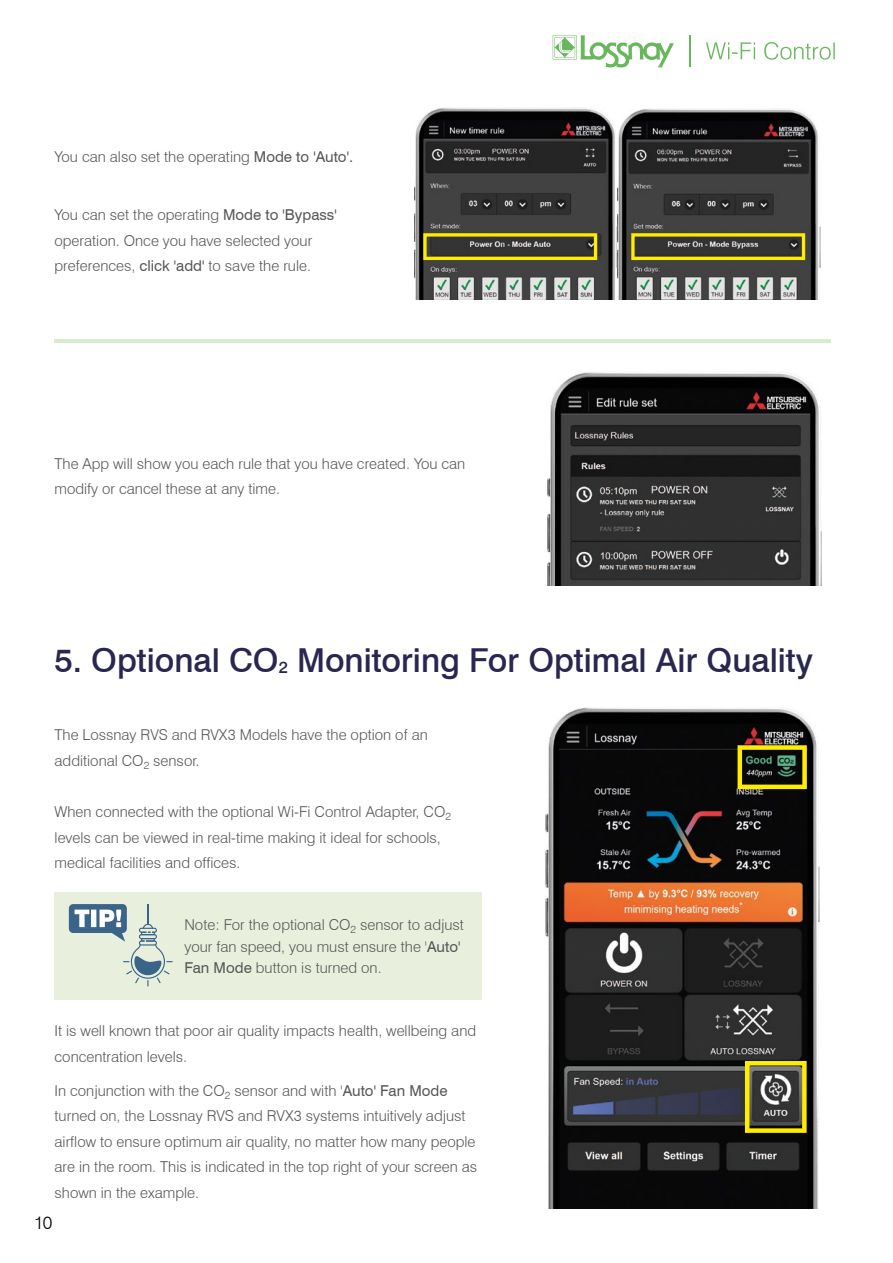
<style>
.page{position:relative;width:893px;height:1263px;background:#fff}
.page>*{position:absolute;margin:0;border:0;box-sizing:border-box;transform-origin:0 0}
.t1{font:500 33px "Swiss 721 BT";color:#292650}
.t2{font:300 18px "Swiss 721 BT";color:#000}
.t3{font:300 15px/25.5px "Swiss 721 BT";color:#575756}
.s1{font-weight:400}
.s2{font-size:16.5px}
</style>
<div class="page">
<svg style="left:553px;top:35px;width:121px;height:32px"></svg>
<svg style="left:706px;top:42px;width:129px;height:18px"></svg>
<hr style="left:689px;top:36px;width:1px;height:31px;background:#69b75c">
<hr style="left:55px;top:339px;width:776px;height:3px;background:#d9ead1">
<img style="left:548px;top:372px;width:274px;height:214px">
<img style="left:414px;top:108px;width:406px;height:192px">
<svg style="left:631px;top:233px;width:174px;height:27px;background:#726d2c"></svg>
<img style="left:545px;top:707px;width:275px;height:502px">
<svg style="left:737px;top:745px;width:70px;height:44px;background:#5e6216"></svg>
<div style="left:55px;top:892px;width:427px;height:108px;background:#e8f0dd"></div>
<svg style="left:69px;top:904px;width:104px;height:82px"></svg>
<svg style="left:745px;top:1061px;width:62px;height:72px;background:#7f7b3f"></svg>
<svg style="left:423px;top:233px;width:174px;height:27px;background:#726c2c"></svg>
<p class="t3" style="left:55px;top:144px;width:300px">You can also set the operating <span class="s1">Mode to 'Auto'.</span></p>
<p class="t3" style="left:55px;top:202px;width:284px">You can set the operating <span class="s1">Mode to 'Bypass' </span>operation. Once you have selected your preferences, <span class="s1">click 'add'</span> to save the rule.</p>
<p class="t3" style="left:55px;top:450px;width:412px">The App will show you each rule that you have created. You can modify or cancel these at any time.</p>
<h1 class="t1" style="left:55px;top:640px;width:760px">5. Optional CO<span class="s2">2</span> Monitoring For Optimal Air Quality</h1>
<p class="t3" style="left:55px;top:722px;width:375px">The Lossnay RVS and RVX3 Models have the option of an additional CO<sub>2</sub> sensor.</p>
<p class="t3" style="left:55px;top:799px;width:398px">When connected with the optional Wi-Fi Control Adapter, CO<sub>2 </sub>levels can be viewed in real-time making it ideal for schools, medical facilities and offices.</p>
<p class="t3" style="left:184px;top:914px;width:281px;line-height:21px">Note: For the optional CO<sub>2</sub> sensor to adjust your fan speed, you must ensure the '<span class="s1">Auto'<br>Fan Mode</span> button is turned on.</p>
<p class="t3" style="left:55px;top:1018px;width:423px">It is well known that poor air quality impacts health, wellbeing and concentration levels.</p>
<p class="t3" style="left:55px;top:1077px;width:424px">In conjunction with the CO<sub>2</sub> sensor and with '<span class="s1">Auto' Fan Mode </span>turned on, the Lossnay RVS and RVX3 systems intuitively adjust airflow to ensure optimum air quality, no matter how many people are in the room. This is indicated in the top right of your screen as shown in the example.</p>
<p class="t2" style="left:34px;top:1211px;width:20px">10</p>
</div>
